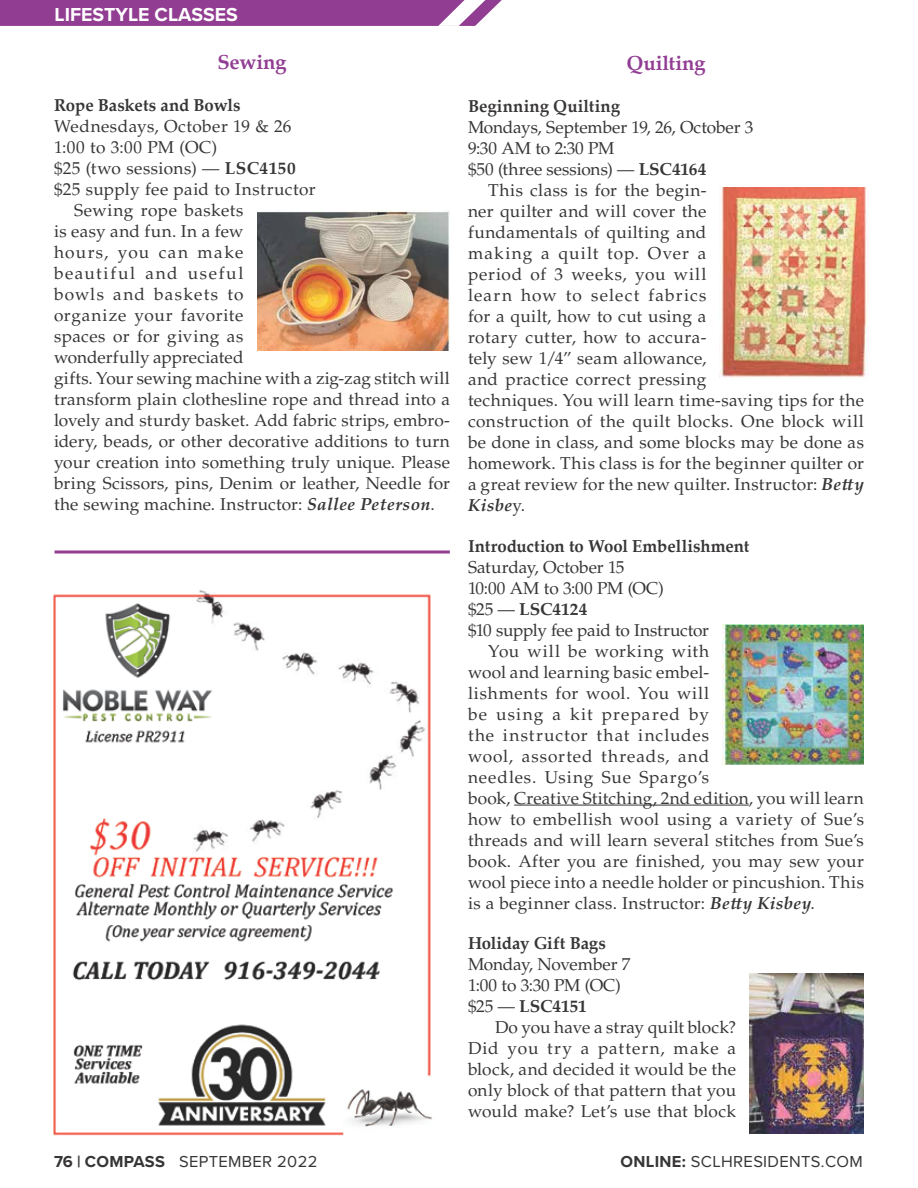
<style>
.page{position:relative;width:918px;height:1188px;background:#fff}
.page>*{position:absolute;margin:0;border:0;box-sizing:border-box;transform-origin:0 0}
.t1{font:700 20.25px "Palatino";color:#913d93}
.t2{font:700 19.5px "Proxima Nova";color:#fff}
.t3{font:17.25px/21px "Palatino";letter-spacing:.02em;color:#373535;text-align:justify}
.t4{font:17.25px "Palatino";letter-spacing:.04em;color:#373535}
.t5{font:700 17.25px "Palatino";letter-spacing:-.005em;color:#373535}
.t6{font:17.25px "Palatino";letter-spacing:.065em;color:#373535}
.t7{font:17.25px "Palatino";letter-spacing:-.005em;color:#373535}
.t8{font:17.25px "Palatino";color:#373535}
.t9{font:17.25px "Palatino";letter-spacing:.045em;color:#373535}
.t10{font:17.25px/21px "Palatino";letter-spacing:-.01em;color:#373535}
.t11{font:17.25px "Palatino";letter-spacing:.07em;color:#373535}
.t12{font:17.25px "Palatino";letter-spacing:-.015em;color:#373535}
.t13{font:17.25px "Palatino";letter-spacing:.06em;color:#373535}
.t14{font:17.25px "Palatino";letter-spacing:.05em;color:#373535}
.t15{font:17.25px "Palatino";letter-spacing:.1em;color:#373535}
.t16{font:700 17.25px "Palatino";letter-spacing:.015em;color:#373535}
.t17{font:17.25px "Palatino";letter-spacing:.08em;color:#373535}
.t18{font:italic 700 17.25px "Palatino Linotype";letter-spacing:.02em;color:#373535}
.t19{font:16.5px "Proxima Nova";letter-spacing:.02em;color:#373535}
.s1{font-weight:700}
.s2{font-family:"Palatino Linotype";font-weight:700;font-style:italic}
.s3{font-family:"Palatino";font-weight:400;font-style:normal}
.s4{font-weight:400}
</style>
<div class="page">
<hr style="left:514px;top:805px;width:235px;height:1px;background:#373535">
<img style="left:720px;top:187px;width:147px;height:191px">
<img style="left:723px;top:624px;width:141px;height:140px">
<img style="left:257px;top:211px;width:193px;height:140px">
<hr style="left:55px;top:551px;width:395px;height:3px;background:#913d93">
<img style="left:53px;top:590px;width:379px;height:546px">
<img style="left:750px;top:974px;width:114px;height:160px">
<svg style="left:0;top:0;width:502px;height:26px;background:#984b99"></svg>
<p class="t2" style="left:55px;top:0;width:185px">LIFESTYLE CLASSES</p>
<p class="t1" style="left:218px;top:50px;width:70px">Sewing</p>
<p class="t5" style="left:54px;top:95px;width:188px">Rope Baskets and Bowls</p>
<p class="t3" style="left:54px;top:116px;width:239px">Wednesdays, October 19 &amp; 26</p>
<p class="t3" style="left:54px;top:137px;width:165px">1:00 to 3:00 PM (OC)</p>
<p class="t3" style="left:54px;top:158px;width:243px">$25 (two sessions) — <span class="s1">LSC4150</span></p>
<p class="t3" style="left:54px;top:179px;width:263px">$25 supply fee paid to Instructor</p>
<p class="t3" style="left:74px;top:200px;width:171px">Sewing rope baskets</p>
<p class="t3" style="left:54px;top:221px;width:191px">is easy and fun. In a few</p>
<p class="t17" style="left:54px;top:242px;width:191px">hours, you can make</p>
<p class="t15" style="left:54px;top:263px;width:191px">beautiful and useful</p>
<p class="t11" style="left:54px;top:284px;width:191px">bowls and baskets to</p>
<p class="t4" style="left:54px;top:305px;width:191px">organize your favorite</p>
<p class="t3" style="left:54px;top:326px;width:191px">spaces or for giving as</p>
<p class="t3" style="left:54px;top:347px;width:191px">wonderfully appreciated</p>
<p class="t3" style="left:54px;top:368px;width:397px">gifts. Your sewing machine with a zig-zag stitch will</p>
<p class="t3" style="left:54px;top:389px;width:398px">transform plain clothesline rope and thread into a</p>
<p class="t3" style="left:54px;top:410px;width:398px">lovely and sturdy basket. Add fabric strips, embro-</p>
<p class="t3" style="left:54px;top:431px;width:398px">idery, beads, or other decorative additions to turn</p>
<p class="t3" style="left:54px;top:452px;width:398px">your creation into something truly unique. Please</p>
<p class="t3" style="left:54px;top:473px;width:397px">bring Scissors, pins, Denim or leather, Needle for</p>
<p class="t3" style="left:54px;top:494px;width:382px">the sewing machine. Instructor: <span class="s2">Sallee Peterson</span>.</p>
<p class="t19" style="left:54px;top:1149px;width:265px"><span class="s1">76 | COMPASS</span> SEPTEMBER 2022</p>
<p class="t1" style="left:626px;top:51px;width:81px">Quilting</p>
<p class="t16" style="left:468px;top:96px;width:153px">Beginning Quilting</p>
<p class="t7" style="left:468px;top:117px;width:287px">Mondays, September 19, 26, October 3</p>
<p class="t3" style="left:468px;top:138px;width:148px">9:30 AM to 2:30 PM</p>
<p class="t8" style="left:468px;top:159px;width:240px">$50 (three sessions) — <span class="s1">LSC4164</span></p>
<p class="t3" style="left:488px;top:180px;width:220px">This class is for the begin-</p>
<p class="t3" style="left:468px;top:201px;width:240px">ner quilter and will cover the</p>
<p class="t3" style="left:468px;top:222px;width:240px">fundamentals of quilting and</p>
<p class="t6" style="left:468px;top:243px;width:240px">making a quilt top. Over a</p>
<p class="t14" style="left:468px;top:264px;width:240px">period of 3 weeks, you will</p>
<p class="t6" style="left:468px;top:285px;width:240px">learn how to select fabrics</p>
<p class="t3" style="left:468px;top:306px;width:240px">for a quilt, how to cut using a</p>
<p class="t3" style="left:468px;top:327px;width:240px">rotary cutter, how to accura-</p>
<p class="t3" style="left:468px;top:348px;width:240px">tely sew 1/4” seam allowance,</p>
<p class="t3" style="left:468px;top:369px;width:240px">and practice correct pressing</p>
<p class="t3" style="left:468px;top:390px;width:398px">techniques. You will learn time-saving tips for the</p>
<p class="t4" style="left:468px;top:411px;width:397px">construction of the quilt blocks. One block will</p>
<p class="t3" style="left:468px;top:432px;width:398px">be done in class, and some blocks may be done as</p>
<p class="t3" style="left:468px;top:453px;width:397px">homework. This class is for the beginner quilter or</p>
<p class="t3" style="left:468px;top:474px;width:397px">a great review for the new quilter. Instructor: <span class="s2">Betty</span></p>
<p class="t18" style="left:468px;top:493px;width:58px">Kisbe<span class="s3">y.</span></p>
<p class="t5" style="left:468px;top:536px;width:283px">Introduction to Wool Embellishment</p>
<p class="t7" style="left:468px;top:557px;width:158px">Saturday, October 15</p>
<p class="t8" style="left:468px;top:578px;width:197px">10:00 AM to 3:00 PM (OC)</p>
<p class="t5" style="left:468px;top:599px;width:121px"><span class="s4">$25 —</span> LSC4124</p>
<p class="t12" style="left:468px;top:620px;width:242px">$10 supply fee paid to Instructor</p>
<p class="t9" style="left:488px;top:641px;width:223px">You will be working with</p>
<p class="t3" style="left:468px;top:662px;width:243px">wool and learning basic embel-</p>
<p class="t4" style="left:468px;top:683px;width:243px">lishments for wool. You will</p>
<p class="t11" style="left:468px;top:704px;width:243px">be using a kit prepared by</p>
<p class="t6" style="left:468px;top:725px;width:243px">the instructor that includes</p>
<p class="t13" style="left:468px;top:746px;width:243px">wool, assorted threads, and</p>
<p class="t9" style="left:468px;top:767px;width:243px">needles. Using Sue Spargo’s</p>
<p class="t3" style="left:468px;top:788px;width:397px">book, Creative Stitching, 2nd edition, you will learn</p>
<p class="t3" style="left:468px;top:809px;width:398px">how to embellish wool using a variety of Sue’s</p>
<p class="t3" style="left:468px;top:830px;width:397px">threads and will learn several stitches from Sue’s</p>
<p class="t3" style="left:468px;top:851px;width:397px">book. After you are finished, you may sew your</p>
<p class="t3" style="left:468px;top:872px;width:398px">wool piece into a needle holder or pincushion. This</p>
<p class="t3" style="left:468px;top:893px;width:348px">is a beginner class. Instructor: <span class="s2">Betty Kisbey</span>.</p>
<p class="t5" style="left:468px;top:933px;width:139px">Holiday Gift Bags</p>
<p class="t10" style="left:468px;top:954px;width:164px">Monday, November 7<br>1:00 to 3:30 PM (OC) $25 — <span class="s1">LSC4151</span></p>
<p class="t3" style="left:468px;top:1017px;width:270px;text-indent:27px">Do you have a stray quilt block?<br>Did you try a pattern, make a block, and decided it would be the only block of that pattern that you would make? Let’s use that block</p>
<p class="t19" style="left:620px;top:1149px;width:244px"><span class="s1">ONLINE:</span> SCLHRESIDENTS.COM</p>
</div>
